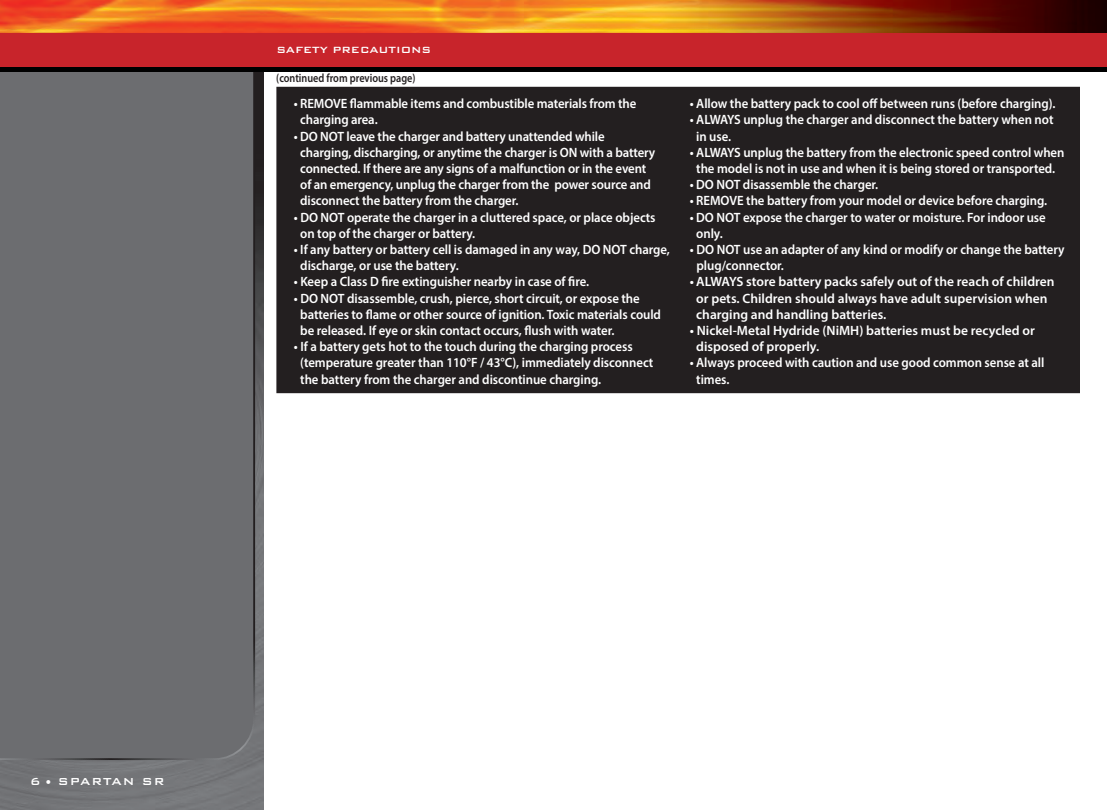
<style>
.page{position:relative;width:1107px;height:810px;background:#fff}
.page>*{position:absolute;margin:0;border:0;box-sizing:border-box;transform-origin:0 0}
.t1{font:600 13.5px/16.2px "Myriad Pro";letter-spacing:-.005em;color:#fff;scale:.95 1}
.t2{font:600 13.5px/16.2px "Myriad Pro";letter-spacing:-.005em;color:#fff}
.t3{font:500 13.5px "Bank Gothic BT";letter-spacing:.075em;color:#fff}
.t4{font:600 12px "Myriad Pro";color:#231f20;scale:.85 1}
.t5{font:500 12px "Bank Gothic BT";color:#fff}
</style>
<div class="page">
<img style="left:0;top:71px;width:263px;height:739px">
<div style="left:0;top:71px;width:256px;height:690px;background:#6c6d70"></div>
<img style="left:0;top:0;width:1107px;height:71px">
<div style="left:0;top:33px;width:1107px;height:34px;background:#c8242b"></div>
<div style="left:276px;top:87px;width:804px;height:306px;background:#231f20"></div>
<p class="t5" style="left:276px;top:43px;width:156px">SAFETY PRECAUTIONS</p>
<p class="t4" style="left:276px;top:71px;width:165px">(continued from previous page)</p>
<p class="t1" style="left:300px;top:95px;width:355px;text-indent:-6px">• REMOVE flammable items and combustible materials from the charging area.</p>
<p class="t1" style="left:300px;top:128px;width:375px;text-indent:-6px">• DO NOT leave the charger and battery unattended while charging, discharging, or anytime the charger is ON with a battery connected. If there are any signs of a malfunction or in the event of an emergency, unplug the charger from the power source and disconnect the battery from the charger.</p>
<p class="t1" style="left:300px;top:209px;width:376px;text-indent:-6px">• DO NOT operate the charger in a cluttered space, or place objects on top of the charger or battery.</p>
<p class="t1" style="left:300px;top:241px;width:391px;text-indent:-6px">• If any battery or battery cell is damaged in any way, DO NOT charge, discharge, or use the battery.</p>
<p class="t1" style="left:294px;top:273px;width:312px">• Keep a Class D fire extinguisher nearby in case of fire.</p>
<p class="t1" style="left:300px;top:290px;width:381px;text-indent:-6px">• DO NOT disassemble, crush, pierce, short circuit, or expose the batteries to flame or other source of ignition. Toxic materials could be released. If eye or skin contact occurs, flush with water.</p>
<p class="t1" style="left:300px;top:338px;width:373px;text-indent:-6px">• If a battery gets hot to the touch during the charging process (temperature greater than 110°F / 43°C), immediately disconnect the battery from the charger and discontinue charging.</p>
<p class="t1" style="left:690px;top:95px;width:387px">• Allow the battery pack to cool off between runs (before charging).</p>
<p class="t1" style="left:696px;top:111px;width:378px;text-indent:-6px">• ALWAYS unplug the charger and disconnect the battery when not in use.</p>
<p class="t1" style="left:690px;top:144px;width:396px;text-align:center">• ALWAYS unplug the battery from the electronic speed control when the model is not in use and when it is being stored or transported.</p>
<p class="t1" style="left:690px;top:176px;width:200px">• DO NOT disassemble the charger.</p>
<p class="t1" style="left:690px;top:192px;width:378px">• REMOVE the battery from your model or device before charging.</p>
<p class="t1" style="left:696px;top:209px;width:370px;text-indent:-6px">• DO NOT expose the charger to water or moisture. For indoor use only.</p>
<p class="t1" style="left:697px;top:241px;width:389px;text-indent:-7px">• DO NOT use an adapter of any kind or modify or change the battery plug/connector.</p>
<p class="t2" style="left:696px;top:273px;width:360px;text-indent:-6px">• ALWAYS store battery packs safely out of the reach of children or pets. Children should always have adult supervision when charging and handling batteries.</p>
<p class="t2" style="left:696px;top:322px;width:340px;text-indent:-6px">• Nickel-Metal Hydride (NiMH) batteries must be recycled or disposed of properly.</p>
<p class="t1" style="left:696px;top:354px;width:368px;text-indent:-6px">• Always proceed with caution and use good common sense at all times.</p>
<p class="t3" style="left:30px;top:774px;width:136px">6 • SPARTAN SR</p>
</div>
